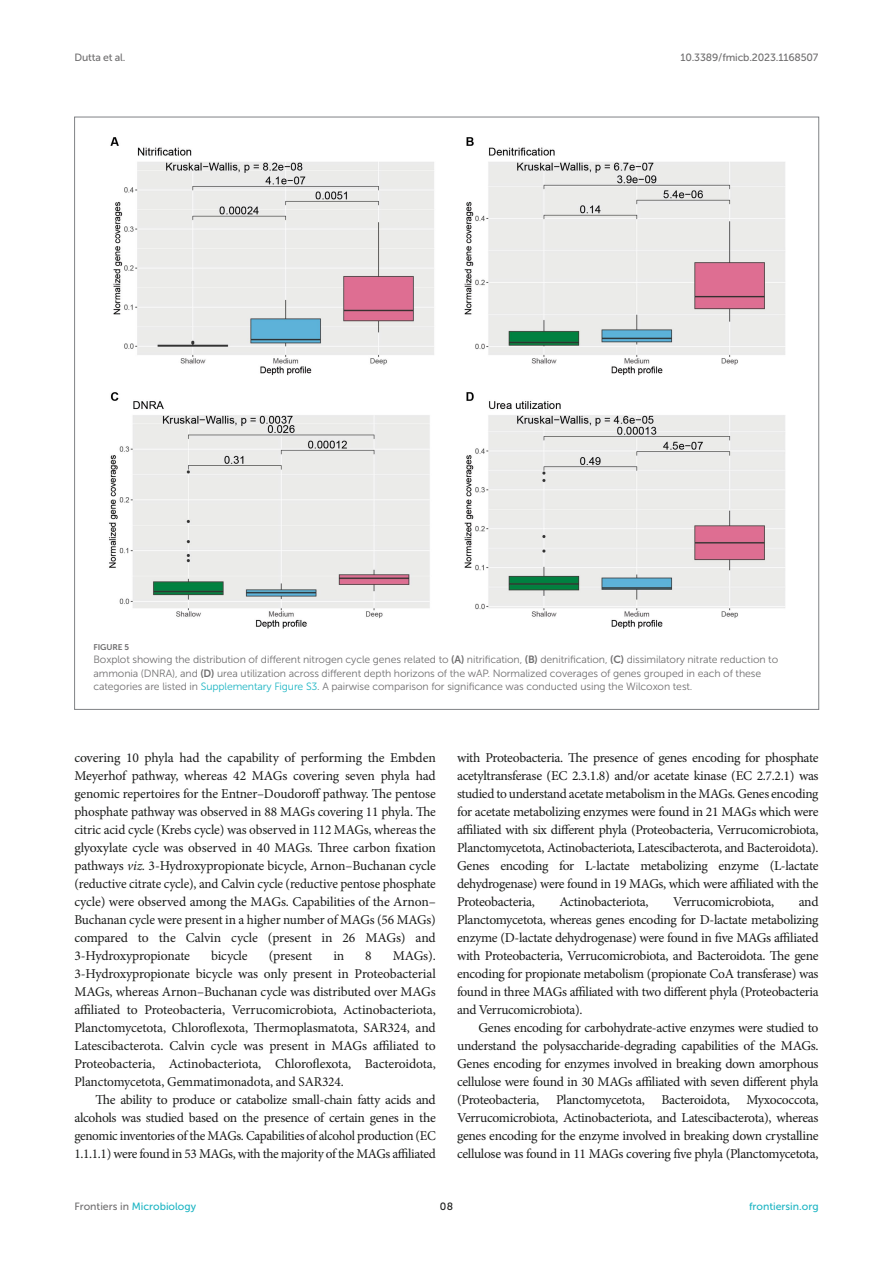
<style>
.page{position:relative;width:893px;height:1263px;background:#fff}
.page>*{position:absolute;margin:0;border:0;box-sizing:border-box;transform-origin:0 0}
.TEXT{font:13.5px/18px "Minion Pro";letter-spacing:-.025em;color:#1b1c1b;text-align:justify}
.TEXT_FLUSH{font:13.5px/18px "Minion Pro";letter-spacing:-.015em;color:#1b1c1b;text-align:justify}
.FIG_LEG{font:10.5px/13.5px "Museo Sans 300";letter-spacing:-.01em;color:#706f70}
.t1{font:10.5px "Museo Sans 500";color:#1db5c3}
.t2{font:10.5px "Museo Sans 500";letter-spacing:-.015em;color:#706f70}
.t3{font:10.5px "Museo Sans 500";color:#1b1c1b}
.FIG_HD{font:8.25px "Museo Sans 700";letter-spacing:-.01em;color:#706f70}
.s1{font-family:"Museo Sans 700"}
.s2{color:#1db5c3}
.s3{font-style:italic}
.s4{color:#706f70}
</style>
<div class="page">
<img style="left:109px;top:137px;width:676px;height:492px">
<p class="t2" style="left:74px;top:51px;width:53px">Dutta et al.</p>
<p class="t2" style="left:680px;top:51px;width:140px">10.3389/fmicb.2023.1168507</p>
<p class="FIG_HD" style="left:94px;top:642px;width:37px">FIGURE 5</p>
<p class="FIG_LEG" style="left:94px;top:653px;width:686px">Boxplot showing the distribution of different nitrogen cycle genes related to <span class="s1">(A)</span> nitrification, <span class="s1">(B)</span> denitrification, <span class="s1">(C)</span> dissimilatory nitrate reduction to ammonia (DNRA), and <span class="s1">(D)</span> urea utilization across different depth horizons of the wAP. Normalized coverages of genes grouped in each of these categories are listed in <span class="s2">Supplementary Figure S3</span>. A pairwise comparison for significance was conducted using the Wilcoxon test.</p>
<p class="TEXT_FLUSH" style="left:74px;top:749px;width:363px">covering 10 phyla had the capability of performing the Embden Meyerhof pathway, whereas 42 MAGs covering seven phyla had genomic repertoires for the Entner–Doudoroff pathway. The pentose phosphate pathway was observed in 88 MAGs covering 11 phyla. The citric acid cycle (Krebs cycle) was observed in 112 MAGs, whereas the glyoxylate cycle was observed in 40 MAGs. Three carbon fixation pathways <span class="s3">viz.</span> 3-Hydroxypropionate bicycle, Arnon–Buchanan cycle (reductive citrate cycle), and Calvin cycle (reductive pentose phosphate cycle) were observed among the MAGs. Capabilities of the Arnon– Buchanan cycle were present in a higher number of MAGs (56 MAGs) compared to the Calvin cycle (present in 26 MAGs) and 3-Hydroxypropionate</p>
<p class="TEXT_FLUSH" style="left:211px;top:947px;width:38px">bicycle</p>
<p class="TEXT_FLUSH" style="left:269px;top:947px;width:45px">(present</p>
<p class="TEXT_FLUSH" style="left:333px;top:947px;width:12px">in</p>
<p class="TEXT_FLUSH" style="left:365px;top:947px;width:8px">8</p>
<p class="TEXT_FLUSH" style="left:74px;top:947px;width:363px;text-indent:318px">MAGs).<br>3-Hydroxypropionate bicycle was only present in Proteobacterial MAGs, whereas Arnon–Buchanan cycle was distributed over MAGs affiliated to Proteobacteria, Verrucomicrobiota, Actinobacteriota, Planctomycetota, Chloroflexota, Thermoplasmatota, SAR324, and Latescibacterota. Calvin cycle was present in MAGs affiliated to Proteobacteria, Actinobacteriota, Chloroflexota, Bacteroidota, Planctomycetota, Gemmatimonadota, and SAR324.</p>
<p class="TEXT" style="left:74px;top:1091px;width:363px;text-indent:21px">The ability to produce or catabolize small-chain fatty acids and alcohols was studied based on the presence of certain genes in the genomic inventories of the MAGs. Capabilities of alcohol production (EC 1.1.1.1) were found in 53 MAGs, with the majority of the MAGs affiliated</p>
<p class="TEXT" style="left:457px;top:749px;width:363px">with Proteobacteria. The presence of genes encoding for phosphate acetyltransferase (EC 2.3.1.8) and/or acetate kinase (EC 2.7.2.1) was studied to understand acetate metabolism in the MAGs. Genes encoding for acetate metabolizing enzymes were found in 21 MAGs which were affiliated with six different phyla (Proteobacteria, Verrucomicrobiota, Planctomycetota, Actinobacteriota, Latescibacterota, and Bacteroidota).<br>Genes encoding for L-lactate metabolizing enzyme (L-lactate dehydrogenase) were found in 19 MAGs, which were affiliated with the Proteobacteria,</p>
<p class="TEXT" style="left:457px;top:893px;width:363px;text-indent:342px">and Planctomycetota, whereas genes encoding for D-lactate metabolizing enzyme (D-lactate dehydrogenase) were found in five MAGs affiliated with Proteobacteria, Verrucomicrobiota, and Bacteroidota. The gene encoding for propionate metabolism (propionate CoA transferase) was found in three MAGs affiliated with two different phyla (Proteobacteria and Verrucomicrobiota).</p>
<p class="TEXT" style="left:457px;top:1019px;width:363px;text-indent:21px">Genes encoding for carbohydrate-active enzymes were studied to understand the polysaccharide-degrading capabilities of the MAGs.<br>Genes encoding for enzymes involved in breaking down amorphous cellulose were found in 30 MAGs affiliated with seven different phyla (Proteobacteria, Planctomycetota, Bacteroidota, Myxococcota, Verrucomicrobiota, Actinobacteriota, and Latescibacterota), whereas genes encoding for the enzyme involved in breaking down crystalline cellulose was found in 11 MAGs covering five phyla (Planctomycetota,</p>
<p class="TEXT" style="left:559px;top:893px;width:91px">Actinobacteriota,</p>
<p class="TEXT" style="left:673px;top:893px;width:103px">Verrucomicrobiota,</p>
<p class="t1" style="left:74px;top:1200px;width:123px"><span class="s4">Frontiers in</span> Microbiology</p>
<p class="t3" style="left:440px;top:1200px;width:15px">08</p>
<p class="t1" style="left:749px;top:1200px;width:71px">frontiersin.org</p>
</div>
